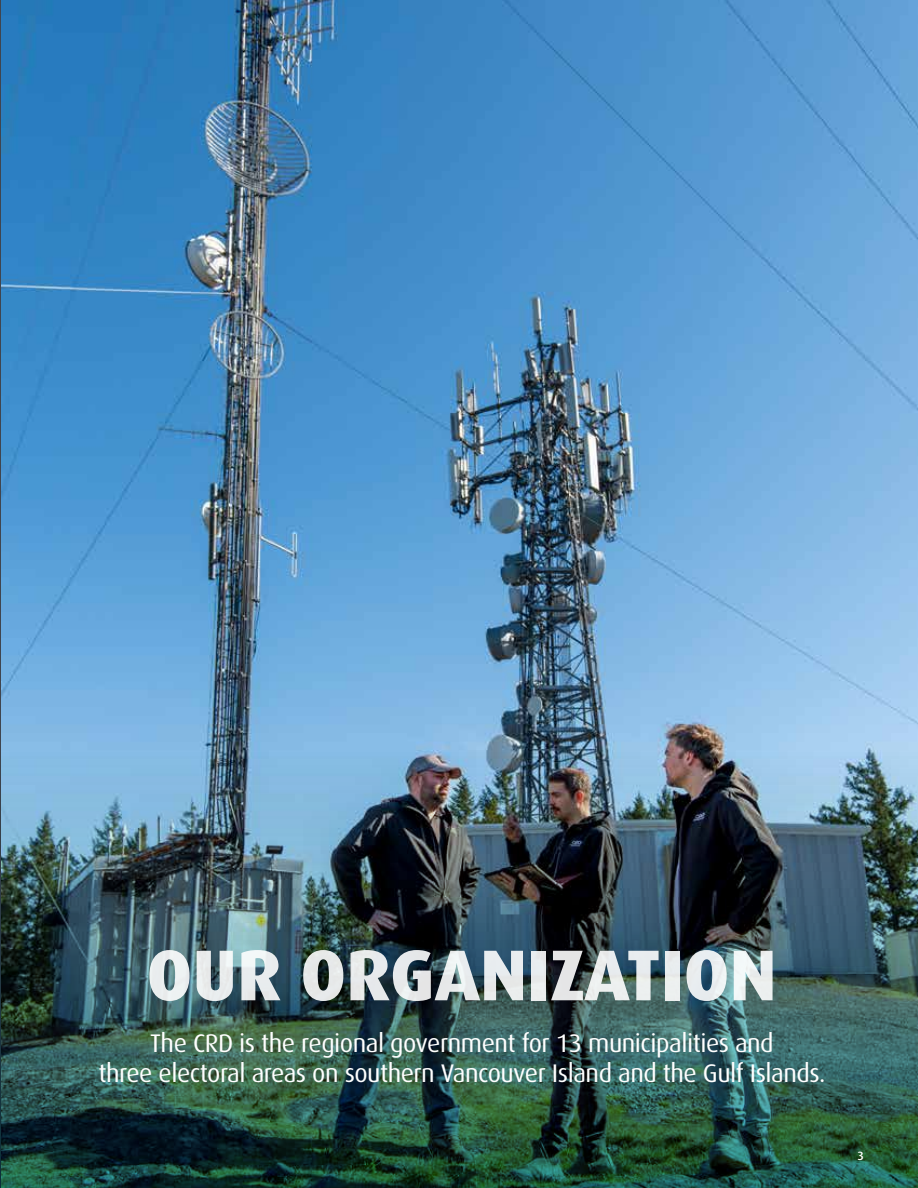
<style>
.page{position:relative;width:918px;height:1188px;background:#fff}
.page>*{position:absolute;margin:0;border:0;box-sizing:border-box;transform-origin:0 0}
.t1{font:800 72px "Dax OT";color:#fff}
.t2{font:25.5px/30.6px "Dax OT";letter-spacing:-.02em;color:#fff;text-align:center}
.t3{font:500 12px "Dax OT";color:#fff}
</style>
<div class="page">
<img style="left:1px;top:0;width:917px;height:119px">
<img style="left:0;top:119px;width:918px;height:1069px">
<svg style="left:0;top:549px;width:1px;height:639px"></svg>
<h1 class="t1" style="left:147px;top:907px;width:632px">OUR ORGANIZATION</h1>
<p class="t2" style="left:98px;top:1023px;width:725px">The CRD is the regional government for 13 municipalities and<br>three electoral areas on southern Vancouver Island and the Gulf Islands.</p>
<p class="t3" style="left:857px;top:1145px;width:8px">3</p>
</div>
